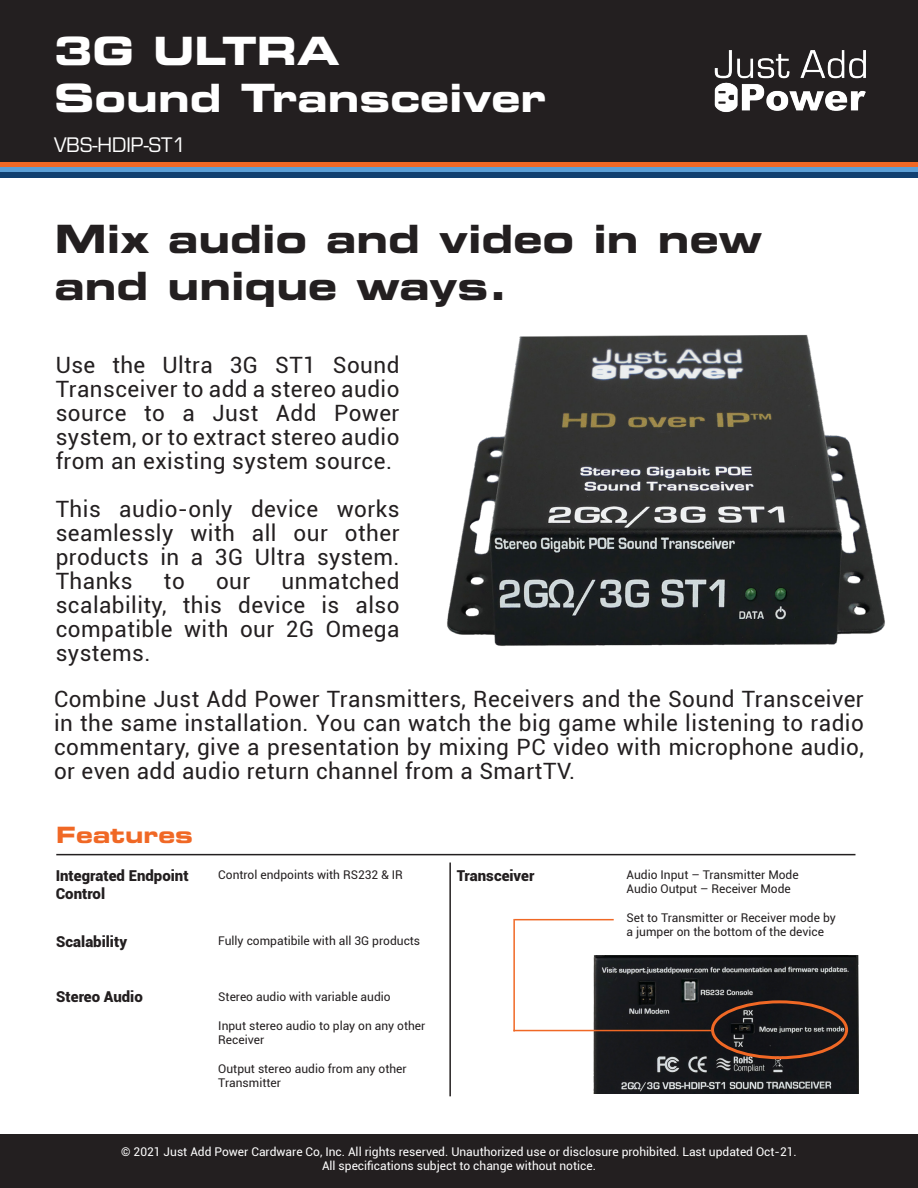
<style>
.page{position:relative;width:918px;height:1188px;background:#fff}
.page>*{position:absolute;margin:0;border:0;box-sizing:border-box;transform-origin:0 0}
.t1{font:39px "Eurostile LT Std Bold Ex 2";color:#231f20}
.t2{font:39px "Eurostile LT Std Bold Ex 2";color:#fff}
.t3{font:22.5px/24px "Roboto";letter-spacing:.02em;color:#231f20;text-align:justify}
.t4{font:22.5px "Eurostile LT Std Bold Ex 2";color:#f06825}
.t5{font:19.5px "Eurostile LT Std";color:#fff}
.t6{font:900 15px "Roboto";color:#231f20}
.t7{font:12px/14.4px "Roboto";color:#231f20}
.t8{font:12px "Roboto";color:#fff}
</style>
<div class="page">
<div style="left:0;top:162px;width:918px;height:5px;background:#f06825"></div>
<div style="left:0;top:0;width:918px;height:162px;background:#231f20"></div>
<img style="left:714px;top:50px;width:152px;height:62px">
<div style="left:0;top:167px;width:918px;height:5px;background:#5c9fd6"></div>
<div style="left:0;top:172px;width:918px;height:6px;background:#113f70"></div>
<div style="left:0;top:1134px;width:918px;height:54px;background:#231f20"></div>
<hr style="left:56px;top:854px;width:799px;height:1px;background:#231f20">
<hr style="left:449px;top:863px;width:2px;height:233px;background:#231f20">
<img style="left:584px;top:955px;width:274px;height:139px">
<div style="left:711px;top:1000px;width:137px;height:59px;border:3px solid #f06825;border-radius:50%"></div>
<hr style="left:513px;top:1030px;width:198px;height:1px;background:#f06825">
<hr style="left:513px;top:919px;width:2px;height:112px;background:#f06825">
<hr style="left:515px;top:919px;width:99px;height:1px;background:#f06825">
<img style="left:447px;top:334px;width:438px;height:312px">
<p class="t2" style="left:54px;top:23px;width:287px">3G ULTRA</p>
<p class="t2" style="left:54px;top:70px;width:494px">Sound Transceiver</p>
<p class="t5" style="left:54px;top:133px;width:133px">VBS-HDIP-ST1</p>
<p class="t1" style="left:55px;top:212px;width:709px">Mix audio and video in new</p>
<p class="t1" style="left:55px;top:258px;width:454px">and unique ways.</p>
<p class="t3" style="left:56px;top:352px;width:345px">Use the Ultra 3G ST1 Sound Transceiver to add a stereo audio source to a Just Add Power system, or to extract stereo audio from an existing system source.</p>
<p class="t3" style="left:56px;top:496px;width:345px">This audio-only device works seamlessly with all our other products in a 3G Ultra system.<br>Thanks</p>
<p class="t3" style="left:56px;top:568px;width:345px;text-indent:226px">unmatched scalability, this device is also compatible with our 2G Omega systems.</p>
<p class="t3" style="left:164px;top:568px;width:22px">to</p>
<p class="t3" style="left:216px;top:568px;width:36px">our</p>
<p class="t3" style="left:54px;top:686px;width:811px">Combine Just Add Power Transmitters, Receivers and the Sound Transceiver in the same installation. You can watch the big game while listening to radio commentary, give a presentation by mixing PC video with microphone audio, or even add audio return channel from a SmartTV.</p>
<p class="t4" style="left:56px;top:819px;width:138px">Features</p>
<p class="t6" style="left:56px;top:865px;width:134px">Integrated Endpoint</p>
<p class="t6" style="left:56px;top:883px;width:51px">Control</p>
<p class="t6" style="left:56px;top:931px;width:72px">Scalability</p>
<p class="t7" style="left:218px;top:867px;width:186px">Control endpoints with RS232 &amp; IR</p>
<p class="t7" style="left:218px;top:933px;width:203px">Fully compatibile with all 3G products</p>
<p class="t6" style="left:457px;top:865px;width:79px">Transceiver</p>
<p class="t7" style="left:627px;top:867px;width:174px">Audio Input – Transmitter Mode</p>
<p class="t7" style="left:627px;top:881px;width:166px">Audio Output – Receiver Mode</p>
<p class="t7" style="left:627px;top:910px;width:211px">Set to Transmitter or Receiver mode by a jumper on the bottom of the device</p>
<p class="t6" style="left:56px;top:986px;width:88px">Stereo Audio</p>
<p class="t7" style="left:218px;top:989px;width:174px">Stereo audio with variable audio</p>
<p class="t7" style="left:218px;top:1018px;width:209px">Input stereo audio to play on any other<br>Receiver</p>
<p class="t7" style="left:218px;top:1061px;width:190px">Output stereo audio from any other<br>Transmitter</p>
<p class="t8" style="left:121px;top:1143px;width:677px">© 2021 Just Add Power Cardware Co, Inc. All rights reserved. Unauthorized use or disclosure prohibited. Last updated Oct-21.</p>
<p class="t8" style="left:322px;top:1157px;width:275px">All specifications subject to change without notice.</p>
</div>
